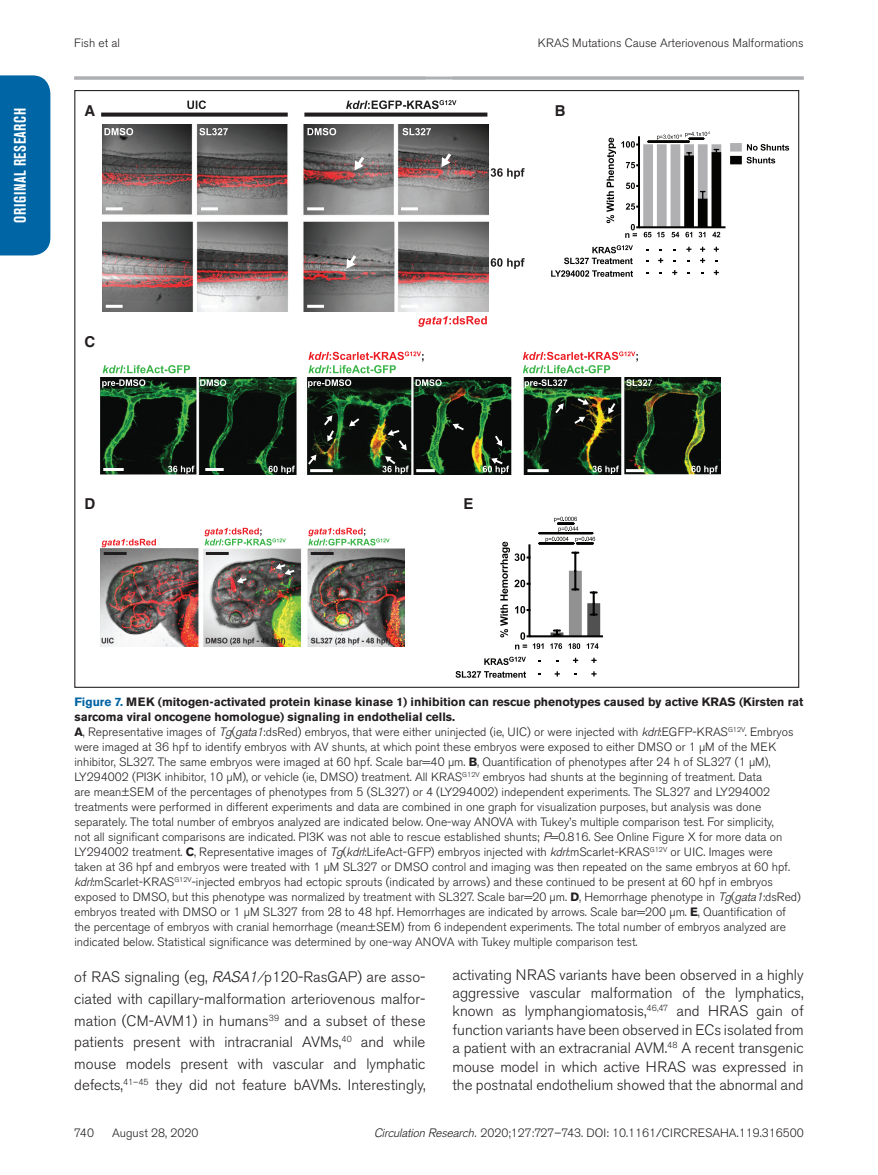
<style>
.page{position:relative;width:878px;height:1175px;background:#fff}
.page>*{position:absolute;margin:0;border:0;box-sizing:border-box;transform-origin:0 0}
.t1{font:700 condensed 16.5px "Akzidenz Grotesk BE";color:#fff;scale:.9 1}
.t2{font:300 15px/18.5px "Akzidenz Grotesk BE";color:#231f20;text-align:justify}
.t3{font:700 15px "Helvetica";color:#231f20}
.t4{font:300 12px/15px "Akzidenz Grotesk BE";color:#231f20}
.s1{font-weight:700;color:#0065a4}
.s2{font-weight:700}
.s3{font-family:"Akzidenz Grotesk";font-style:italic}
</style>
<div class="page">
<div style="left:0;top:75px;width:50px;height:180px;background:#0065a4"></div>
<hr style="left:74px;top:76px;width:729px;height:4px;background:#b9babe">
<svg style="left:74px;top:90px;width:725px;height:598px"></svg>
<h1 class="t1" style="left:11px;top:223px;width:127px;rotate:-90deg">Original Research</h1>
<p class="t4" style="left:74px;top:36px;width:47px">Fish et al</p>
<p class="t4" style="left:538px;top:36px;width:267px">KRAS Mutations Cause Arteriovenous Malformations</p>
<p class="t3" style="left:84px;top:101px;width:12px">A</p>
<p class="t3" style="left:84px;top:332px;width:12px">C</p>
<p class="t3" style="left:555px;top:101px;width:12px">B</p>
<p class="t3" style="left:84px;top:494px;width:12px">D</p>
<p class="t3" style="left:463px;top:494px;width:12px">E</p>
<p class="t4" style="left:74px;top:694px;width:730px"><span class="s1">Figure 7.</span> <span class="s2">MEK (mitogen-activated protein kinase kinase 1) inhibition can rescue phenotypes caused by active KRAS (Kirsten rat sarcoma viral oncogene homologue) signaling in endothelial cells.<br>A</span>, Representative images of <span class="s3">Tg</span>(<span class="s3">gata1</span>:dsRed) embryos, that were either uninjected (ie, UIC) or were injected with <span class="s3">kdrl</span>:EGFP-KRAS<sup>G12V</sup>. Embryos were imaged at 36 hpf to identify embryos with AV shunts, at which point these embryos were exposed to either DMSO or 1 μ M of the MEK inhibitor, SL327. The same embryos were imaged at 60 hpf. Scale bar=40 μ m. <span class="s2">B</span>, Quantification of phenotypes after 24 h of SL327 (1 μ M), LY294002 (PI3K inhibitor, 10 μ M), or vehicle (ie, DMSO) treatment. All KRAS<sup>G12V</sup> embryos had shunts at the beginning of treatment. Data<br>are mean±SEM of the percentages of phenotypes from 5 (SL327) or 4 (LY294002) independent experiments. The SL327 and LY294002 treatments were performed in different experiments and data are combined in one graph for visualization purposes, but analysis was done separately. The total number of embryos analyzed are indicated below. One-way ANOVA with Tukey’s multiple comparison test. For simplicity,<br>not all significant comparisons are indicated. PI3K was not able to rescue established shunts; <span class="s3">P</span>=0.816. See Online Figure X for more data on LY294002 treatment. <span class="s2">C</span>, Representative images of <span class="s3">Tg</span>(<span class="s3">kdrl</span>:LifeAct-GFP) embryos injected with <span class="s3">kdrl</span>:mScarlet-KRAS<sup>G12V</sup> or UIC. Images were taken at 36 hpf and embryos were treated with 1 μ M SL327 or DMSO control and imaging was then repeated on the same embryos at 60 hpf. <span class="s3">kdrl</span>:mScarlet-KRAS<sup>G12V</sup>-injected embryos had ectopic sprouts (indicated by arrows) and these continued to be present at 60 hpf in embryos exposed to DMSO, but this phenotype was normalized by treatment with SL327. Scale bar=20 μ m. <span class="s2">D</span>, Hemorrhage phenotype in <span class="s3">Tg</span>(<span class="s3">gata1</span>:dsRed) embryos treated with DMSO or 1 μ M SL327 from 28 to 48 hpf. Hemorrhages are indicated by arrows. Scale bar=200 μ m. <span class="s2">E</span>, Quantification of the percentage of embryos with cranial hemorrhage (mean±SEM) from 6 independent experiments. The total number of embryos analyzed are indicated below. Statistical significance was determined by one-way ANOVA with Tukey multiple comparison test.</p>
<p class="t2" style="left:74px;top:966px;width:353px;line-height:21.6px">of RAS signaling (eg, <span class="s3">RASA1/</span>p120-RasGAP) are asso&shy;ciated with capillary-malformation arteriovenous malfor&shy;mation (CM-AVM1) in humans<sup>39</sup> and a subset of these patients present with intracranial AVMs,<sup>40</sup> and while mouse models present with vascular and lymphatic defects,<sup>41–45</sup> they did not feature bAVMs. Interestingly,</p>
<p class="t2" style="left:452px;top:965px;width:353px">activating NRAS variants have been observed in a highly aggressive vascular malformation of the lymphatics, known as lymphangiomatosis,<sup>46,47</sup> and HRAS gain of function variants have been observed in ECs isolated from a patient with an extracranial AVM.<sup>48</sup> A recent transgenic mouse model in which active HRAS was expressed in the postnatal endothelium showed that the abnormal and</p>
<p class="t4" style="left:74px;top:1125px;width:21px">740</p>
<p class="t4" style="left:112px;top:1125px;width:88px">August 28, 2020</p>
<p class="t4" style="left:374px;top:1125px;width:431px"><span class="s3">Circulation Research.</span> 2020;127:727–743. DOI: 10.1161/CIRCRESAHA.119.316500</p>
</div>
